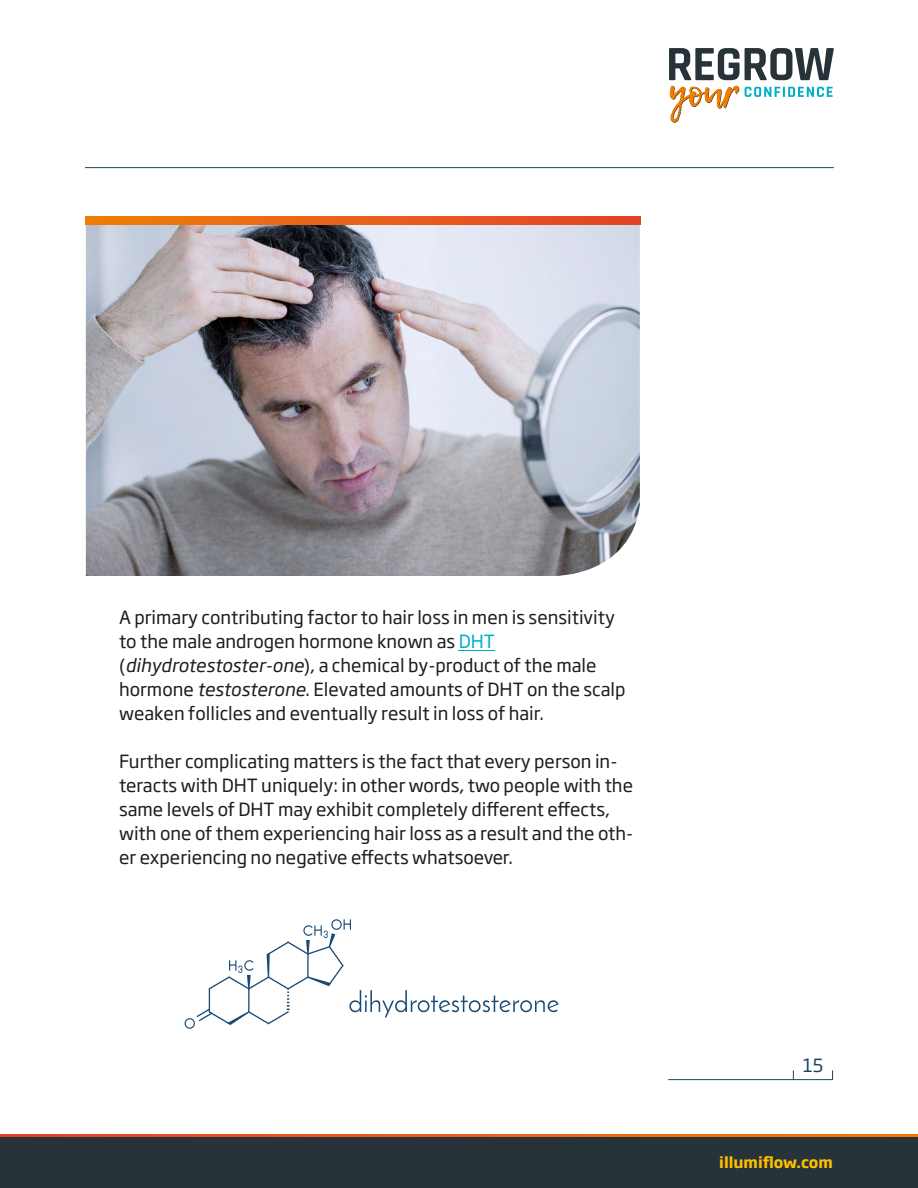
<style>
.page{position:relative;width:918px;height:1188px;background:#fff}
.page>*{position:absolute;margin:0;border:0;box-sizing:border-box;transform-origin:0 0}
.t1{font:18px/24px "Soho Gothic Pro";color:#1d1d1b}
.t2{font:18px "Soho Gothic Pro";color:#18465d}
.t3{font:700 15px "Soho Gothic Pro";color:#fcc000}
.s1{color:#00adc9}
.s2{font-style:italic}
</style>
<div class="page">
<svg style="left:1px;top:1135px;width:917px;height:2px;background:#e85f18"></svg>
<div style="left:0;top:1137px;width:918px;height:51px;background:#273239"></div>
<svg style="left:670px;top:86px;width:69px;height:37px"></svg>
<svg style="left:745px;top:87px;width:88px;height:10px"></svg>
<svg style="left:669px;top:48px;width:165px;height:32px"></svg>
<hr style="left:85px;top:167px;width:749px;height:1px;background:#18465d">
<hr style="left:668px;top:1079px;width:165px;height:1px;background:#18465d">
<hr style="left:459px;top:650px;width:36px;height:1px;background:#00adc9">
<img style="left:86px;top:225px;width:554px;height:351px">
<svg style="left:85px;top:216px;width:556px;height:9px;background:#e86018"></svg>
<svg style="left:185px;top:919px;width:374px;height:110px"></svg>
<p class="t1" style="left:119px;top:604px;width:508px">A primary contributing factor to hair loss in men is sensitivity to the male androgen hormone known as <span class="s1">DHT </span>(<span class="s2">dihydrotestoster-one</span>), a chemical by-product of the male hormone <span class="s2">testosterone</span>. Elevated amounts of DHT on the scalp weaken follicles and eventually result in loss of hair.</p>
<p class="t1" style="left:119px;top:748px;width:516px">Further complicating matters is the fact that every person in&shy;teracts with DHT uniquely: in other words, two people with the same levels of DHT may exhibit completely different effects, with one of them experiencing hair loss as a result and the oth&shy;er experiencing no negative effects whatsoever.</p>
<p class="t2" style="left:803px;top:1051px;width:22px">15</p>
<p class="t3" style="left:719px;top:1151px;width:115px">illumiflow.com</p>
</div>
